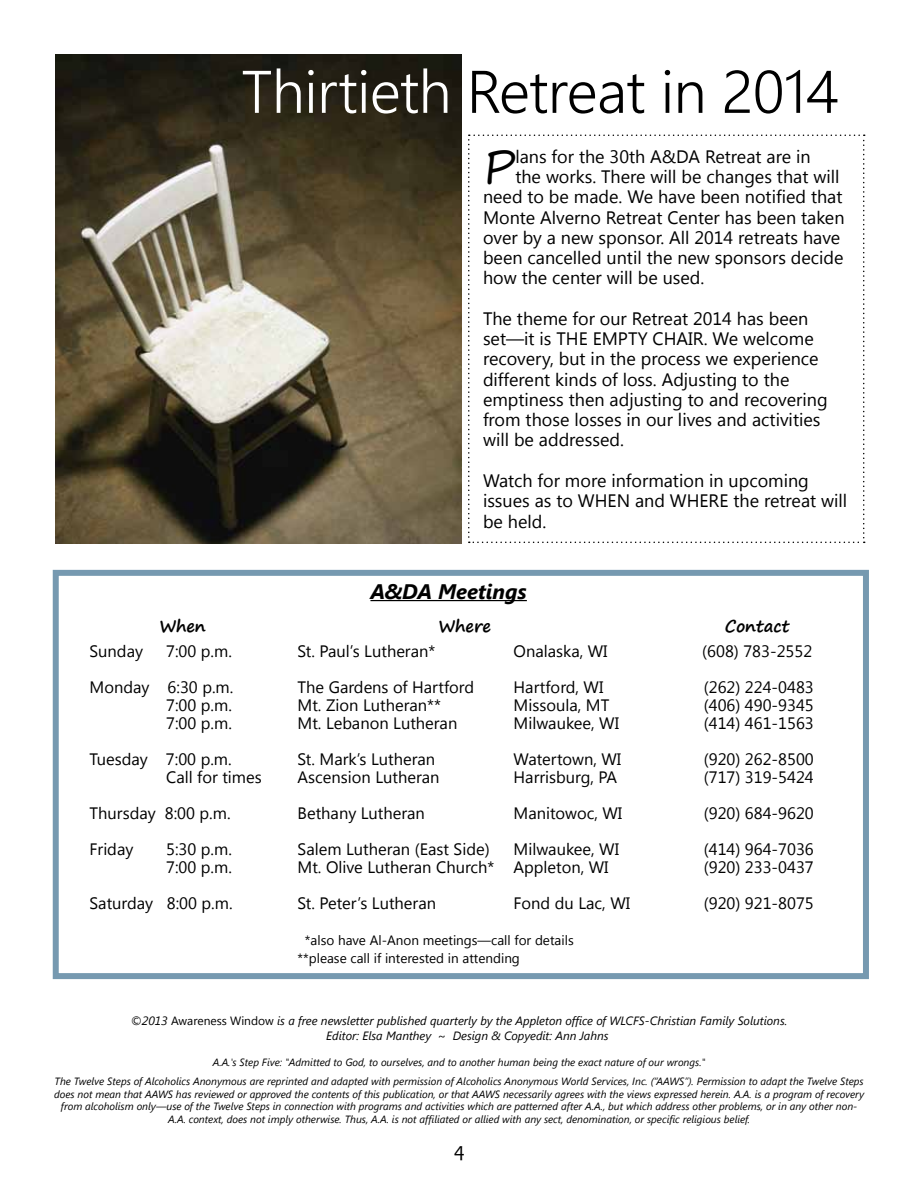
<style>
.page{position:relative;width:918px;height:1188px;background:#fff}
.page>*{position:absolute;margin:0;border:0;box-sizing:border-box;transform-origin:0 0}
.t1{font:60px "Webly Sleek UI Semilight";letter-spacing:-.01em;color:#000}
.t2{font:45.75px "Segoe Print";color:#000}
.t3{font:italic 700 21px "Segoe UI";color:#000}
.t4{font:21px "Candara";color:#000}
.t5{font:18px/20.2px "Segoe UI";color:#000}
.t6{font:16.5px/18px "Segoe UI";color:#000}
.t7{font:700 16.5px "Segoe Print";color:#000}
.t8{font:13.5px/18px "Segoe UI";color:#000}
.t9{font:italic 12px/14.4px "Segoe UI";color:#000}
.t10{font:italic 10.5px/12.6px "Segoe UI";color:#000;text-align:center}
.s1{color:#fff}
.s2{font-style:normal}
</style>
<div class="page">
<img style="left:55px;top:55px;width:407px;height:488px">
<svg style="left:468px;top:135px;width:397px;height:408px"></svg>
<div style="left:53px;top:570px;width:816px;height:409px;background:#fff;border:6px solid #3b6e8f"></div>
<hr style="left:370px;top:600px;width:157px;height:1px;background:#000">
<h1 class="t1" style="left:241px;top:46px;width:599px"><span class="s1">Thirtieth</span> Retreat in 2014</h1>
<h2 class="t2" style="left:483px;top:126px;width:34px">P</h2>
<h3 class="t5" style="left:515px;top:146px;width:297px">lans for the 30th A&amp;DA Retreat are in</h3>
<h3 class="t5" style="left:515px;top:166px;width:326px">the works. There will be changes that will</h3>
<h3 class="t5" style="left:483px;top:186px;width:361px">need to be made. We have been notified that</h3>
<h3 class="t5" style="left:483px;top:206px;width:363px">Monte Alverno Retreat Center has been taken</h3>
<h3 class="t5" style="left:483px;top:227px;width:359px">over by a new sponsor. All 2014 retreats have</h3>
<h3 class="t5" style="left:483px;top:247px;width:362px">been cancelled until the new sponsors decide</h3>
<h3 class="t5" style="left:483px;top:267px;width:223px">how the center will be used.</h3>
<p class="t5" style="left:483px;top:308px;width:346px">The theme for our Retreat 2014 has been set—it is THE EMPTY CHAIR. We welcome recovery, but in the process we experience different kinds of loss. Adjusting to the emptiness then adjusting to and recovering from those losses in our lives and activities will be addressed.</p>
<h3 class="t5" style="left:483px;top:469px;width:366px;line-height:20.7px">Watch for more information in upcoming issues as to WHEN and WHERE the retreat will be held.</h3>
<h3 class="t3" style="left:370px;top:576px;width:158px">A&amp;DA Meetings</h3>
<h3 class="t7" style="left:159px;top:611px;width:48px">When</h3>
<h3 class="t7" style="left:439px;top:611px;width:54px">Where</h3>
<h3 class="t6" style="left:90px;top:642px;width:55px">Sunday</h3>
<h3 class="t6" style="left:90px;top:633px;width:145px;line-height:36px;text-align:right">7:00 p.m.<br>Monday 6:30 p.m.</h3>
<h3 class="t6" style="left:166px;top:696px;width:67px">7:00 p.m.<br>7:00 p.m.</h3>
<h3 class="t6" style="left:166px;top:750px;width:97px;text-indent:-77px">Tuesday 7:00 p.m.<br>Call for times</h3>
<h3 class="t6" style="left:90px;top:795px;width:143px;line-height:36px">Thursday 8:00 p.m.<br>Friday</h3>
<h3 class="t6" style="left:166px;top:840px;width:67px">5:30 p.m.<br>7:00 p.m.</h3>
<h3 class="t6" style="left:90px;top:894px;width:145px">Saturday 8:00 p.m.</h3>
<h3 class="t6" style="left:298px;top:642px;width:139px">St. Paul’s Lutheran*</h3>
<h3 class="t6" style="left:514px;top:642px;width:96px">Onalaska, WI</h3>
<h3 class="t6" style="left:298px;top:678px;width:178px">The Gardens of Hartford</h3>
<h3 class="t6" style="left:514px;top:678px;width:91px">Hartford, WI</h3>
<h3 class="t6" style="left:298px;top:696px;width:145px">Mt. Zion Lutheran**</h3>
<h3 class="t6" style="left:514px;top:696px;width:97px">Missoula, MT</h3>
<h3 class="t6" style="left:298px;top:714px;width:161px">Mt. Lebanon Lutheran</h3>
<h3 class="t6" style="left:514px;top:714px;width:107px">Milwaukee, WI</h3>
<h3 class="t6" style="left:298px;top:750px;width:139px">St. Mark’s Lutheran</h3>
<h3 class="t6" style="left:514px;top:750px;width:109px">Watertown, WI</h3>
<h3 class="t6" style="left:298px;top:768px;width:143px">Ascension Lutheran</h3>
<h3 class="t6" style="left:514px;top:768px;width:105px">Harrisburg, PA</h3>
<h3 class="t6" style="left:298px;top:804px;width:129px">Bethany Lutheran</h3>
<h3 class="t6" style="left:514px;top:804px;width:110px">Manitowoc, WI</h3>
<h3 class="t6" style="left:298px;top:840px;width:194px">Salem Lutheran (East Side)</h3>
<h3 class="t6" style="left:298px;top:840px;width:323px;text-indent:216px">Milwaukee, WI<br>Mt. Olive Lutheran Church* Appleton, WI</h3>
<h3 class="t6" style="left:298px;top:894px;width:140px">St. Peter’s Lutheran</h3>
<h3 class="t6" style="left:514px;top:894px;width:118px">Fond du Lac, WI</h3>
<p class="t8" style="left:298px;top:931px;width:278px;text-indent:7px">*also have Al-Anon meetings—call for details **please call if interested in attending</p>
<h3 class="t7" style="left:725px;top:611px;width:66px">Contact</h3>
<h3 class="t6" style="left:702px;top:633px;width:113px;line-height:36px">(608) 783-2552 (262) 224-0483</h3>
<h3 class="t6" style="left:704px;top:696px;width:112px">(406) 490-9345 (414) 461-1563</h3>
<h3 class="t6" style="left:704px;top:750px;width:112px">(920) 262-8500 (717) 319-5424</h3>
<h3 class="t6" style="left:704px;top:795px;width:112px;line-height:36px">(920) 684-9620 (414) 964-7036</h3>
<h3 class="t6" style="left:704px;top:849px;width:112px;line-height:36px">(920) 233-0437 (920) 921-8075</h3>
<p class="t9" style="left:326px;top:1013px;width:463px;text-indent:-195px">©2013 <span class="s2">Awareness Window</span> is a free newsletter published quarterly by the Appleton office of WLCFS-Christian Family Solutions.<br>Editor: Elsa Manthey <span class="s2">~</span> Design &amp; Copyedit: Ann Jahns</p>
<p class="t10" style="left:55px;top:1052px;width:811px;line-height:19.4px">A.A.'s Step Five: "Admitted to God, to ourselves, and to another human being the exact nature of our wrongs."<br>The Twelve Steps of Alcoholics Anonymous are reprinted and adapted with permission of Alcoholics Anonymous World Services, Inc. (“AAWS”). Permission to adapt the Twelve Steps</p>
<p class="t10" style="left:54px;top:1087px;width:812px">does not mean that AAWS has reviewed or approved the contents of this publication, or that AAWS necessarily agrees with the views expressed herein. A.A. is a program of recovery from alcoholism only—use of the Twelve Steps in connection with programs and activities which are patterned after A.A., but which address other problems, or in any other non-<br>A.A. context, does not imply otherwise. Thus, A.A. is not affiliated or allied with any sect, denomination, or specific religious belief.</p>
<h3 class="t4" style="left:454px;top:1137px;width:13px">4</h3>
</div>
